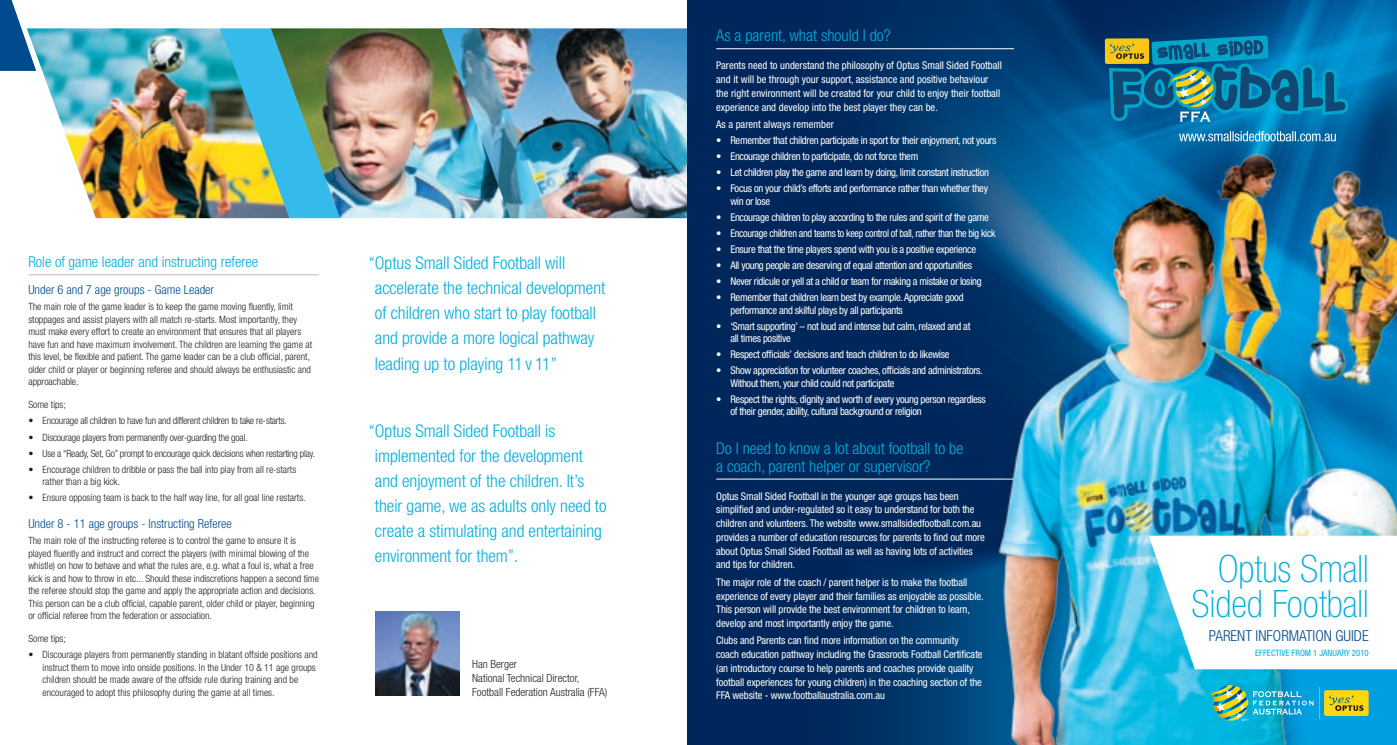
<style>
.page{position:relative;width:1397px;height:745px;background:#fff}
.page>*{position:absolute;margin:0;border:0;box-sizing:border-box;transform-origin:0 0}
.t1{font:100 condensed 37.75px/35.1px "Helvetica Neue";color:#00aedc;text-align:right}
.t2{font:300 condensed 17.5px/25px "Helvetica Neue";color:#00aedc}
.t3{font:300 condensed 16.25px/17.5px "Helvetica Neue";color:#00aedc}
.t4{font:300 condensed 15.12px "Helvetica Neue";color:#004a8d}
.t5{font:300 condensed 15px "Helvetica Neue";color:#00aedc}
.t6{font:300 condensed 12.5px "Helvetica Neue";color:#004a8d}
.t7{font:300 condensed 11.25px/13.8px "Helvetica Neue";color:#231f20}
.t8{font:condensed 10.62px/13.8px "Helvetica Neue";letter-spacing:-.01em;color:#fff}
.t9{font:condensed 10.62px/12.5px "Helvetica Neue";letter-spacing:-.03em;color:#fff}
.t10{font:300 condensed 10px/12.5px "Helvetica Neue";color:#231f20}
.t11{font:300 condensed 10px "Helvetica Neue";letter-spacing:-.02em;color:#231f20}
.t12{font:condensed 8.75px "Helvetica Neue";color:#00aedc}
</style>
<div class="page">
<img style="left:36px;top:28px;width:184px;height:190px">
<img style="left:340px;top:28px;width:101px;height:190px">
<img style="left:220px;top:28px;width:120px;height:190px">
<img style="left:548px;top:28px;width:139px;height:190px">
<img style="left:441px;top:28px;width:107px;height:190px">
<svg style="left:0;top:0;width:36px;height:71px"></svg>
<div style="left:687px;top:0;width:709px;height:744px;background:#00275b"></div>
<img style="left:773px;top:0;width:623px;height:277px">
<img style="left:747px;top:479px;width:231px;height:265px">
<img style="left:1121px;top:120px;width:275px;height:51px">
<hr style="left:716px;top:48px;width:297px;height:1px;background:#fff">
<hr style="left:716px;top:478px;width:297px;height:1px;background:#fff">
<hr style="left:28px;top:274px;width:291px;height:1px;background:#bcbdc0">
<img style="left:375px;top:611px;width:84px;height:84px">
<img style="left:978px;top:171px;width:418px;height:573px">
<svg style="left:1148px;top:535px;width:248px;height:134px;background:#e6f7fc"></svg>
<hr style="left:1318px;top:687px;width:1px;height:31px;background:#a8a9ad">
<div style="left:1323px;top:689px;width:45px;height:26px;background:linear-gradient(to right,#ffd80f,#fcd60f);border-radius:2px"></div>
<svg style="left:1328px;top:694px;width:35px;height:16px"></svg>
<img style="left:1208px;top:684px;width:105px;height:36px">
<div style="left:1104px;top:38px;width:44px;height:26px;background:#fbc714;border-radius:2px"></div>
<svg style="left:1108px;top:35px;width:240px;height:87px;background:#1b7d9a"></svg>
<svg style="left:1178px;top:131px;width:157px;height:10px;background:#549ec7"></svg>
<h3 class="t5" style="left:28px;top:253px;width:231px">Role of game leader and instructing referee</h3>
<p class="t6" style="left:28px;top:282px;width:187px">Under 6 and 7 age groups - Game Leader</p>
<p class="t10" style="left:28px;top:300px;width:285px">The main role of the game leader is to keep the game moving fluently, limit stoppages and assist players with all match re-starts. Most importantly, they must make every effort to create an environment that ensures that all players have fun and have maximum involvement. The children are learning the game at this level, be flexible and patient. The game leader can be a club official, parent, older child or player or beginning referee and should always be enthusiastic and approachable.</p>
<p class="t10" style="left:28px;top:398px;width:39px">Some tips;</p>
<p class="t11" style="left:28px;top:415px;width:260px">• Encourage all children to have fun and different children to take re-starts.</p>
<p class="t11" style="left:28px;top:431px;width:221px">• Discourage players from permanently over-guarding the goal.</p>
<p class="t11" style="left:28px;top:447px;width:288px">• Use a “Ready, Set, Go” prompt to encourage quick decisions when restarting play.</p>
<p class="t10" style="left:43px;top:462px;width:255px;text-indent:-14px">• Encourage children to dribble or pass the ball into play from all re-starts rather than a big kick.</p>
<p class="t10" style="left:28px;top:491px;width:279px">• Ensure opposing team is back to the half way line, for all goal line restarts.</p>
<p class="t6" style="left:28px;top:516px;width:205px">Under 8 - 11 age groups - Instructing Referee</p>
<p class="t10" style="left:28px;top:533px;width:292px">The main role of the instructing referee is to control the game to ensure it is played fluently and instruct and correct the players (with minimal blowing of the whistle) on how to behave and what the rules are, e.g. what a foul is, what a free kick is and how to throw in etc... Should these indiscretions happen a second time the referee should stop the game and apply the appropriate action and decisions.<br>This person can be a club official, capable parent, older child or player, beginning or official referee from the federation or association.</p>
<p class="t10" style="left:28px;top:632px;width:39px">Some tips;</p>
<p class="t10" style="left:43px;top:648px;width:276px;text-indent:-14px">• Discourage players from permanently standing in blatant offside positions and instruct them to move into onside positions. In the Under 10 &amp; 11 age groups children should be made aware of the offside rule during training and be encouraged to adopt this philosophy during the game at all times.</p>
<p class="t7" style="left:472px;top:657px;width:136px">Han Berger<br>National Technical Director,<br>Football Federation Australia (FFA)</p>
<h2 class="t2" style="left:375px;top:250px;width:232px;text-indent:-6px">“Optus Small Sided Football will accelerate the technical development of children who start to play football and provide a more logical pathway leading up to playing 11 v 11”</h2>
<h2 class="t2" style="left:375px;top:418px;width:233px;text-indent:-6px">“Optus Small Sided Football is implemented for the development and enjoyment of the children. It’s their game, we as adults only need to create a stimulating and entertaining environment for them”.</h2>
<h3 class="t3" style="left:716px;top:27px;width:176px">As a parent, what should I do?</h3>
<p class="t8" style="left:716px;top:59px;width:287px">Parents need to understand the philosophy of Optus Small Sided Football and it will be through your support, assistance and positive behaviour the right environment will be created for your child to enjoy their football experience and develop into the best player they can be.</p>
<p class="t8" style="left:716px;top:117px;width:119px">As a parent always remember</p>
<p class="t9" style="left:716px;top:134px;width:282px">• Remember that children participate in sport for their enjoyment, not yours</p>
<p class="t9" style="left:716px;top:150px;width:204px">• Encourage children to participate, do not force them</p>
<p class="t9" style="left:716px;top:166px;width:274px">• Let children play the game and learn by doing, limit constant instruction</p>
<p class="t9" style="left:730px;top:182px;width:259px;text-indent:-14px">• Focus on your child’s efforts and performance rather than whether they win or lose</p>
<p class="t9" style="left:716px;top:210px;width:274px">• Encourage children to play according to the rules and spirit of the game</p>
<p class="t9" style="left:716px;top:226px;width:281px">• Encourage children and teams to keep control of ball, rather than the big kick</p>
<p class="t9" style="left:716px;top:242px;width:261px">• Ensure that the time players spend with you is a positive experience</p>
<p class="t9" style="left:716px;top:259px;width:257px">• All young people are deserving of equal attention and opportunities</p>
<p class="t9" style="left:716px;top:275px;width:267px">• Never ridicule or yell at a child or team for making a mistake or losing</p>
<p class="t9" style="left:730px;top:291px;width:235px;text-indent:-14px">• Remember that children learn best by example.Appreciate good performance and skilful plays by all participants</p>
<p class="t9" style="left:730px;top:319px;width:241px;text-indent:-14px">• ‘Smart supporting’ – not loud and intense but calm, relaxed and at all times positive</p>
<p class="t9" style="left:716px;top:348px;width:235px">• Respect officials’ decisions and teach children to do likewise</p>
<p class="t9" style="left:730px;top:364px;width:254px;text-indent:-14px">• Show appreciation for volunteer coaches, officials and administrators.<br>Without them, your child could not participate</p>
<p class="t9" style="left:730px;top:392px;width:257px;text-indent:-14px">• Respect the rights, dignity and worth of every young person regardless of their gender, ability, cultural background or religion</p>
<h3 class="t3" style="left:716px;top:439px;width:248px">Do I need to know a lot about football to be a coach, parent helper or supervisor?</h3>
<p class="t8" style="left:716px;top:488px;width:270px">Optus Small Sided Football in the younger age groups has been simplified and under-regulated so it easy to understand for both the children and volunteers. The website www.smallsidedfootball.com.au provides a number of education resources for parents to find out more about Optus Small Sided Football as well as having lots of activities and tips for children.</p>
<p class="t8" style="left:716px;top:574px;width:269px">The major role of the coach / parent helper is to make the football experience of every player and their families as enjoyable as possible.<br>This person will provide the best environment for children to learn, develop and most importantly enjoy the game.</p>
<p class="t8" style="left:716px;top:633px;width:268px">Clubs and Parents can find more information on the community coach education pathway including the Grassroots Football Certificate (an introductory course to help parents and coaches provide quality football experiences for young children) in the coaching section of the FFA website - www.footballaustralia.com.au</p>
<h1 class="t1" style="left:1191px;top:550px;width:179px">Optus Small<br>Sided Football</h1>
<h3 class="t4" style="left:1208px;top:626px;width:161px">PARENT INFORMATION GUIDE</h3>
<p class="t12" style="left:1254px;top:647px;width:10px">Effect</p>
<p class="t12" style="left:1279px;top:647px;width:11px">ivefr</p>
<p class="t12" style="left:1299px;top:647px;width:70px">om 1 January 2010</p>
</div>
